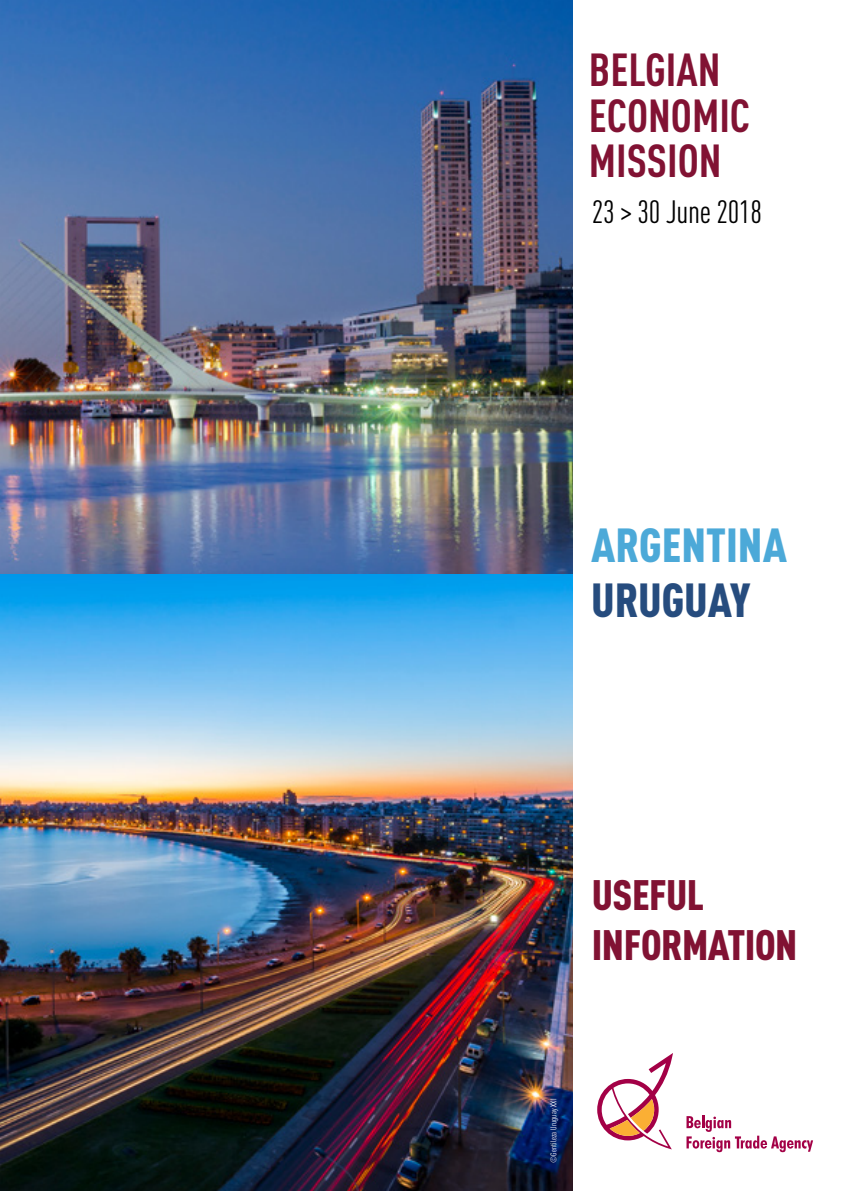
<style>
.page{position:relative;width:842px;height:1191px;background:#fff}
.page>*{position:absolute;margin:0;border:0;box-sizing:border-box;transform-origin:0 0}
.t1{font:900 condensed 47.2px "DINOT";color:#4ca9d8}
.t2{font:900 condensed 47.2px "DINOT";color:#264c7e}
.t3{font:700 condensed 45.6px/45.6px "DINOT";color:#811233}
.t4{font:900 condensed 42px/50.4px "DINOT";letter-spacing:-.01em;color:#811233}
.t5{font:condensed 31.8px "DINOT";letter-spacing:-.01em;color:#000}
.t6{font:condensed 8.2px "DINOT";letter-spacing:.02em;color:#fff}
</style>
<div class="page">
<img style="left:0;top:0;width:572px;height:1191px">
<svg style="left:597px;top:1053px;width:76px;height:96px"></svg>
<svg style="left:686px;top:1115px;width:127px;height:37px"></svg>
<p class="t3" style="left:589px;top:46px;width:163px">BELGIAN<br>ECONOMIC<br>MISSION</p>
<p class="t5" style="left:592px;top:193px;width:172px">23 &gt; 30 June 2018</p>
<p class="t1" style="left:591px;top:515px;width:197px">ARGENTINA</p>
<p class="t2" style="left:591px;top:570px;width:161px">URUGUAY</p>
<p class="t4" style="left:592px;top:869px;width:207px">USEFUL<br>INFORMATION</p>
<p class="t6" style="left:549px;top:1163px;width:66px;rotate:-90deg">©Gentileza Uruguay XXI</p>
</div>
